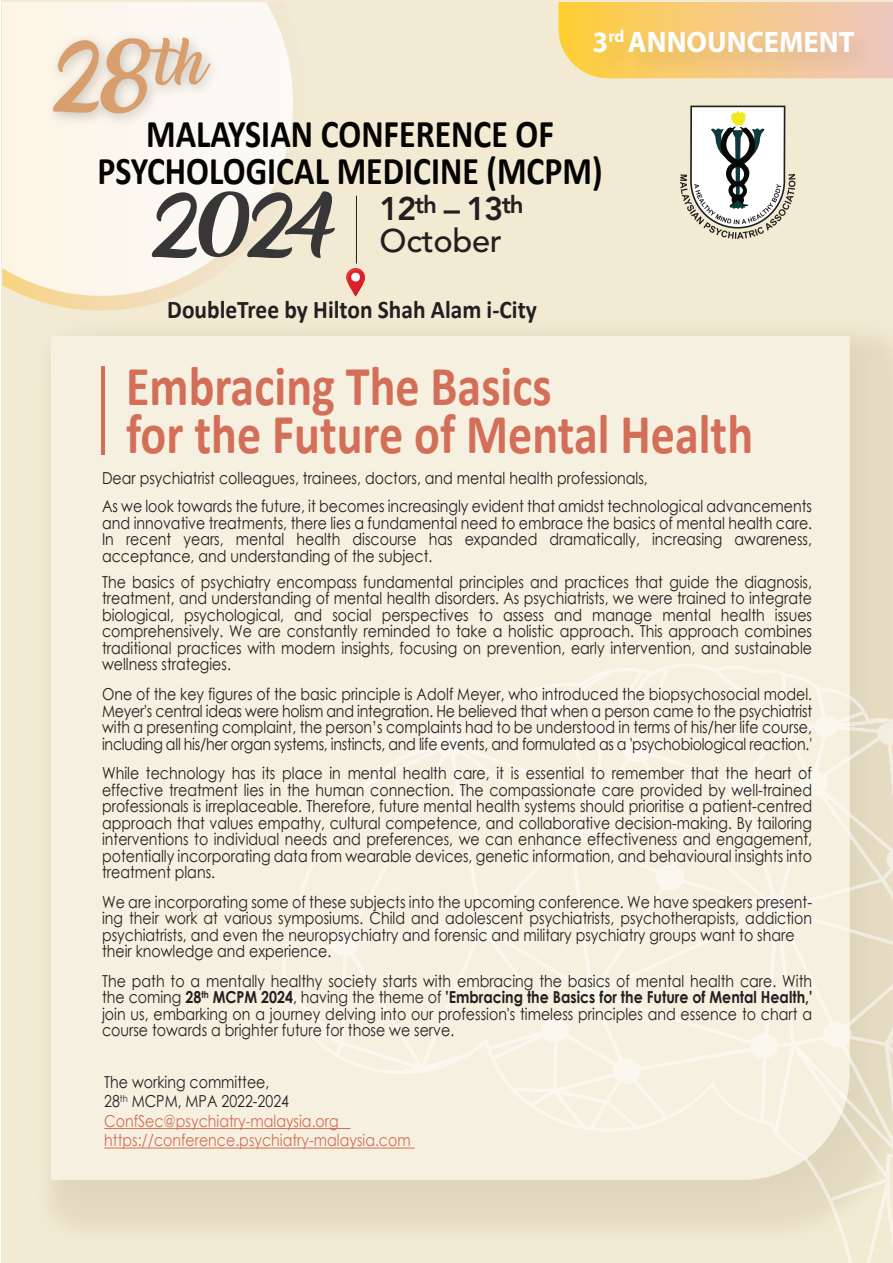
<style>
.page{position:relative;width:893px;height:1263px;background:#fff}
.page>*{position:absolute;margin:0;border:0;box-sizing:border-box;transform-origin:0 0}
.t1{font:59.4px "Amarillo";color:#383738;scale:1.16 1}
.t2{font:700 56.7px/47.4px "Calibri";color:#d36e58;scale:.85 1}
.t3{font:700 39.45px/37.5px "Calibri";color:#040503;text-align:center;scale:.86 1}
.t4{font:500 32.55px/32.2px "Avenir";letter-spacing:-.01em;color:#231f20}
.t5{font:700 29.7px "Myriad Pro";color:#fff}
.t6{font:700 25.5px "Calibri";color:#231f20;scale:.92 1}
.t7{font:16.5px/16.5px "Century Gothic";color:#231f20;text-align:justify;scale:.86 1}
.t8{font:16.5px/19.5px "Century Gothic";color:#d36e58;scale:.86 1}
.s1{font-weight:800}
.s2{font-weight:700}
.s3{color:#231f20}
</style>
<div class="page">
<div style="left:2px;top:0;width:891px;height:1262px;background:#f2ead3"></div>
<div style="left:51px;top:336px;width:799px;height:844px;background:#f6f0e0"></div>
<svg style="left:26px;top:296px;width:149px;height:15px"></svg>
<svg style="left:3px;top:2px;width:290px;height:294px;background:#faf4e8"></svg>
<svg style="left:558px;top:2px;width:22px;height:68px"></svg>
<svg style="left:680px;top:106px;width:115px;height:133px"></svg>
<img style="left:580px;top:2px;width:313px;height:77px">
<div style="left:40px;top:24px;width:190px;height:109px;background:#fcf7ee"></div>
<svg style="left:53px;top:37px;width:158px;height:77px"></svg>
<svg style="left:282px;top:664px;width:611px;height:599px"></svg>
<svg style="left:346px;top:268px;width:19px;height:28px"></svg>
<svg style="left:347px;top:269px;width:18px;height:27px"></svg>
<hr style="left:104px;top:1128px;width:246px;height:1px;background:#d36e58">
<hr style="left:104px;top:1147px;width:311px;height:1px;background:#d36e58">
<hr style="left:101px;top:366px;width:3px;height:89px;background:#d36e58">
<h3 class="t5" style="left:592px;top:23px;width:264px">3<sup>rd</sup> ANNOUNCEMENT</h3>
<h3 class="t3" style="left:97px;top:114px;width:589px">MALAYSIAN CONFERENCE OF<br>PSYCHOLOGICAL MEDICINE (MCPM)</h3>
<h1 class="t1" style="left:155px;top:203px;width:156px">2024</h1>
<h3 class="t4" style="left:380px;top:193px;width:146px"><span class="s1">12</span><sup>th</sup> <span class="s1">– 13</span><sup>th<br></sup>October</h3>
<h3 class="t6" style="left:167px;top:292px;width:403px">DoubleTree by Hilton Shah Alam i-City</h3>
<h2 class="t2" style="left:126px;top:362px;width:739px">Embracing The Basics<br>for the Future of Mental Health</h2>
<p class="t7" style="left:102px;top:464px;width:827px;line-height:27.9px">Dear psychiatrist colleagues, trainees, doctors, and mental health professionals,<br>As we look towards the future, it becomes increasingly evident that amidst technological advancements</p>
<p class="t7" style="left:102px;top:514px;width:827px">and innovative treatments, there lies a fundamental need to embrace the basics of mental health care.<br>In recent years, mental health discourse has expanded dramatically, increasing awareness, acceptance, and understanding of the subject.</p>
<p class="t7" style="left:102px;top:573px;width:827px">The basics of psychiatry encompass fundamental principles and practices that guide the diagnosis, treatment, and understanding of mental health disorders. As psychiatrists, we were trained to integrate biological, psychological, and social perspectives to assess and manage mental health issues comprehensively. We are constantly reminded to take a holistic approach. This approach combines traditional practices with modern insights, focusing on prevention, early intervention, and sustainable wellness strategies.</p>
<p class="t7" style="left:102px;top:686px;width:827px">One of the key figures of the basic principle is Adolf Meyer, who introduced the biopsychosocial model.<br>Meyer's central ideas were holism and integration. He believed that when a person came to the psychiatrist with a presenting complaint, the person’s complaints had to be understood in terms of his/her life course, including all his/her organ systems, instincts, and life events, and formulated as a 'psychobiological reaction.'</p>
<p class="t7" style="left:102px;top:765px;width:827px">While technology has its place in mental health care, it is essential to remember that the heart of effective treatment lies in the human connection. The compassionate care provided by well-trained professionals is irreplaceable. Therefore, future mental health systems should prioritise a patient-centred approach that values empathy, cultural competence, and collaborative decision-making. By tailoring interventions to individual needs and preferences, we can enhance effectiveness and engagement, potentially incorporating data from wearable devices, genetic information, and behavioural insights into treatment plans.</p>
<p class="t7" style="left:102px;top:893px;width:827px;text-align:left">We are incorporating some of these subjects into the upcoming conference. We have speakers present&shy;ing their work at various symposiums. Child and adolescent psychiatrists, psychotherapists, addiction psychiatrists, and even the neuropsychiatry and forensic and military psychiatry groups want to share their knowledge and experience.</p>
<p class="t7" style="left:102px;top:972px;width:827px">The path to a mentally healthy society starts with embracing the basics of mental health care. With the coming <span class="s2">28</span><sup>th</sup> <span class="s2">MCPM 2024</span>, having the theme of <span class="s2">'Embracing the Basics for the Future of Mental Health,' </span>join us, embarking on a journey delving into our profession's timeless principles and essence to chart a course towards a brighter future for those we serve.</p>
<p class="t8" style="left:104px;top:1072px;width:358px"><span class="s3">The working committee,<br>28</span><sup>th</sup> <span class="s3">MCPM, MPA 2022-2024<br></span>ConfSec@psychiatry-malaysia.org https://conference.psychiatry-malaysia.com</p>
</div>
